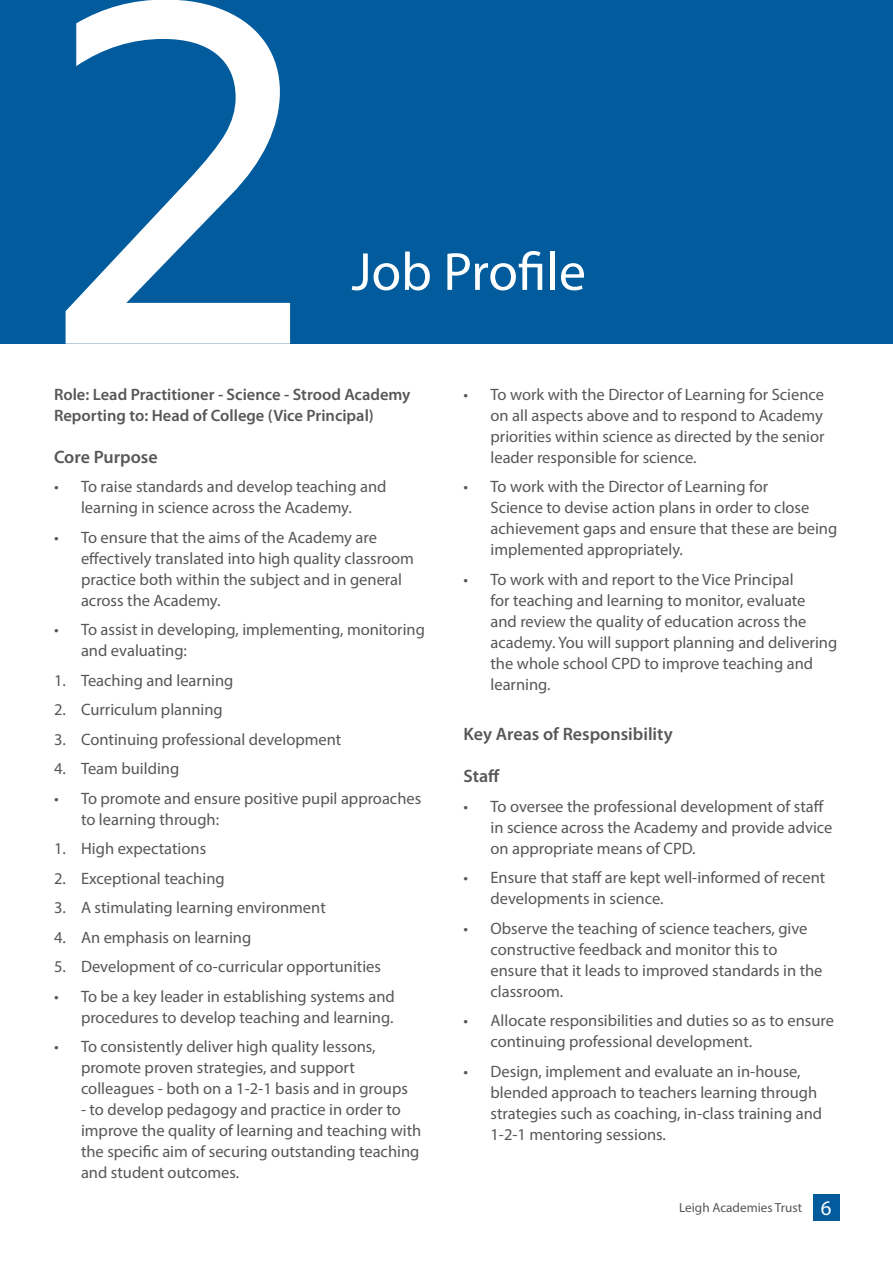
<style>
.page{position:relative;width:893px;height:1263px;background:#fff}
.page>*{position:absolute;margin:0;border:0;box-sizing:border-box;transform-origin:0 0}
.t1{font:486px "Amiko";color:#fff}
.t2{font:54px "Myriad Pro";color:#fff}
.t3{font:600 18px "Myriad Pro";color:#575756}
.t4{font:16.5px/21px "Myriad Pro";color:#575756}
.t5{font:600 16.5px/21px "Myriad Pro";color:#575756}
.t6{font:13.2px "Myriad Pro";color:#575756}
.s1{font-size:20.85px;color:#fff}
</style>
<div class="page">
<div style="left:0;top:0;width:893px;height:344px;background:#015b9d"></div>
<div style="left:813px;top:1194px;width:26px;height:27px;background:#015b9d"></div>
<h1 class="t1" style="left:27px;top:-108px;width:303px">2</h1>
<h2 class="t2" style="left:351px;top:238px;width:236px">Job Profile</h2>
<p class="t5" style="left:54px;top:383px;width:358px">Role: Lead Practitioner - Science - Strood Academy<br>Reporting to: Head of College (Vice Principal)</p>
<p class="t3" style="left:54px;top:445px;width:105px">Core Purpose</p>
<p class="t4" style="left:54px;top:476px;width:334px;text-align:center">• To raise standards and develop teaching and learning in science across the Academy.</p>
<p class="t4" style="left:81px;top:526px;width:334px;text-indent:-27px">• To ensure that the aims of the Academy are effectively translated into high quality classroom practice both within the subject and in general across the Academy.</p>
<p class="t4" style="left:81px;top:619px;width:345px;text-indent:-27px">• To assist in developing, implementing, monitoring and evaluating:</p>
<p class="t4" style="left:54px;top:669px;width:181px">1. Teaching and learning</p>
<p class="t4" style="left:54px;top:699px;width:170px">2. Curriculum planning</p>
<p class="t4" style="left:54px;top:728px;width:289px">3. Continuing professional development</p>
<p class="t4" style="left:54px;top:758px;width:127px">4. Team building</p>
<p class="t4" style="left:81px;top:787px;width:342px;text-indent:-27px">• To promote and ensure positive pupil approaches to learning through:</p>
<p class="t4" style="left:54px;top:838px;width:154px">1. High expectations</p>
<p class="t4" style="left:54px;top:867px;width:172px">2. Exceptional teaching</p>
<p class="t4" style="left:54px;top:897px;width:273px">3. A stimulating learning environment</p>
<p class="t4" style="left:54px;top:926px;width:199px">4. An emphasis on learning</p>
<p class="t4" style="left:54px;top:956px;width:328px">5. Development of co-curricular opportunities</p>
<p class="t4" style="left:54px;top:985px;width:342px;text-align:right">• To be a key leader in establishing systems and procedures to develop teaching and learning.</p>
<p class="t4" style="left:81px;top:1036px;width:328px;text-indent:-27px">• To consistently deliver high quality lessons, promote proven strategies, and support colleagues - both on a 1-2-1 basis and in groups</p>
<p class="t4" style="left:81px;top:1099px;width:342px">- to develop pedagogy and practice in order to improve the quality of learning and teaching with the specific aim of securing outstanding teaching and student outcomes.</p>
<p class="t4" style="left:490px;top:383px;width:336px;text-align:justify;text-indent:-27px">• To work with the Director of Learning for Science on all aspects above and to respond to Academy priorities within science as directed by the senior leader responsible for science.</p>
<p class="t4" style="left:490px;top:476px;width:348px;text-indent:-27px">• To work with the Director of Learning for<br>Science to devise action plans in order to close achievement gaps and ensure that these are being implemented appropriately.</p>
<p class="t4" style="left:490px;top:568px;width:348px;text-indent:-27px">• To work with and report to the Vice Principal<br>for teaching and learning to monitor, evaluate<br>and review the quality of education across the academy. You will support planning and delivering the whole school CPD to improve teaching and learning.</p>
<p class="t3" style="left:463px;top:723px;width:211px">Key Areas of Responsibility</p>
<p class="t3" style="left:463px;top:765px;width:38px">Staff</p>
<p class="t4" style="left:490px;top:795px;width:343px;text-indent:-27px">• To oversee the professional development of staff in science across the Academy and provide advice on appropriate means of CPD.</p>
<p class="t4" style="left:490px;top:867px;width:336px;text-indent:-27px">• Ensure that staff are kept well-informed of recent developments in science.</p>
<p class="t4" style="left:490px;top:917px;width:334px;text-indent:-27px">• Observe the teaching of science teachers, give constructive feedback and monitor this to ensure that it leads to improved standards in the classroom.</p>
<p class="t4" style="left:490px;top:1010px;width:345px;text-indent:-27px">• Allocate responsibilities and duties so as to ensure continuing professional development.</p>
<p class="t4" style="left:490px;top:1060px;width:333px;text-indent:-27px">• Design, implement and evaluate an in-house, blended approach to teachers learning through strategies such as coaching, in-class training and 1-2-1 mentoring sessions.</p>
<p class="t6" style="left:679px;top:1199px;width:154px">Leigh Academies Trust <span class="s1">6</span></p>
</div>
